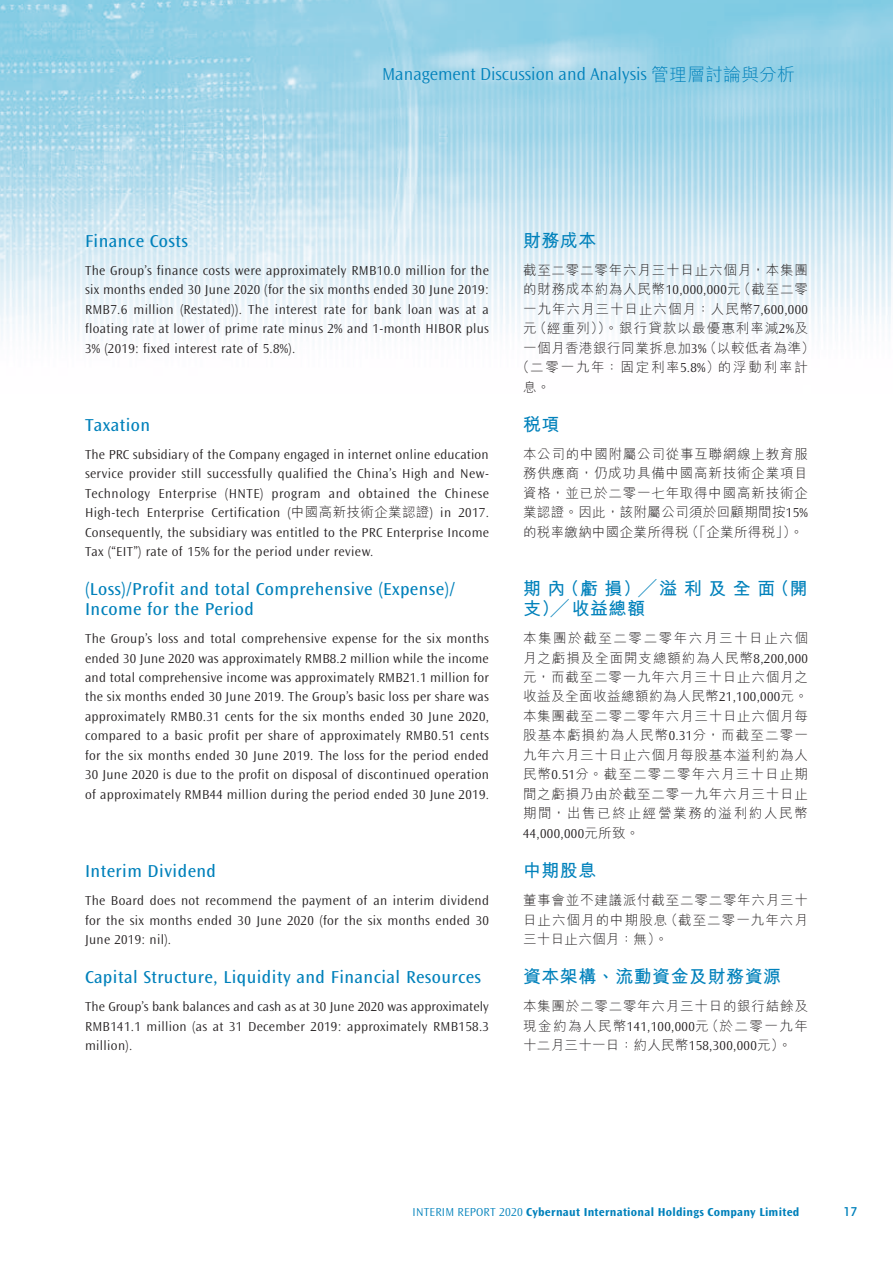
<style>
.page{position:relative;width:893px;height:1263px;background:#fff}
.page>*{position:absolute;margin:0;border:0;box-sizing:border-box;transform-origin:0 0}
.t1{font:18px/19.5px "Ocean Sans Std";letter-spacing:.025em;color:#0081bb}
.t2{font:300 18px "Ocean Sans Std";color:#0081bb}
.t3{font:700 18px "M Hei HK";letter-spacing:.025em;color:#0081bb}
.t4{font:700 18px/19.5px "M Hei HK";letter-spacing:.365em;color:#0081bb}
.t5{font:300 13.5px/19.5px "Ocean Sans Std";letter-spacing:.025em;color:#231f20;text-align:justify}
.t6{font:300 13.5px/19.5px "M Hei HK";letter-spacing:.06em;color:#231f20;text-align:justify}
.t7{font:300 13.5px "M Hei HK";letter-spacing:.08em;color:#231f20}
.t8{font:300 13.5px "M Hei HK";letter-spacing:.04em;color:#231f20}
.t9{font:300 13.5px "M Hei HK";letter-spacing:.135em;color:#231f20}
.t10{font:700 12px "Ocean Sans Std";letter-spacing:.02em;color:#0081bb}
.t11{font:500 12px "ITC Avant Garde Std";color:#0081bb}
.s1{font-family:"M Hei HK"}
.s2{font-family:"Ocean Sans Std"}
.s3{font-weight:300}
</style>
<div class="page">
<img style="left:0;top:0;width:893px;height:341px">
<h1 class="t2" style="left:382px;top:64px;width:415px">Management Discussion and Analysis <span class="s1">管理層討論與分析</span></h1>
<h1 class="t1" style="left:85px;top:231px;width:104px">Finance Costs</h1>
<p class="t5" style="left:85px;top:261px;width:405px">The Group’s finance costs were approximately RMB10.0 million for the six months ended 30 June 2020 (for the six months ended 30 June 2019:<br>RMB7.6 million (Restated)). The interest rate for bank loan was at a floating rate at lower of prime rate minus 2% and 1-month HIBOR plus 3% (2019: fixed interest rate of 5.8%).</p>
<h1 class="t1" style="left:85px;top:415px;width:67px">Taxation</h1>
<p class="t5" style="left:85px;top:445px;width:405px">The PRC subsidiary of the Company engaged in internet online education service provider still successfully qualified the China’s High and New-Technology Enterprise (HNTE) program and obtained the Chinese High-tech Enterprise Certification (<span class="s1">中國高新技術企業認證</span>) in 2017.<br>Consequently, the subsidiary was entitled to the PRC Enterprise Income Tax (“EIT”) rate of 15% for the period under review.</p>
<h1 class="t1" style="left:85px;top:580px;width:372px">(Loss)/Profit and total Comprehensive (Expense)/<br>Income for the Period</h1>
<p class="t5" style="left:85px;top:629px;width:405px">The Group’s loss and total comprehensive expense for the six months ended 30 June 2020 was approximately RMB8.2 million while the income and total comprehensive income was approximately RMB21.1 million for the six months ended 30 June 2019. The Group’s basic loss per share was approximately RMB0.31 cents for the six months ended 30 June 2020, compared to a basic profit per share of approximately RMB0.51 cents for the six months ended 30 June 2019. The loss for the period ended 30 June 2020 is due to the profit on disposal of discontinued operation of approximately RMB44 million during the period ended 30 June 2019.</p>
<h1 class="t1" style="left:85px;top:861px;width:133px">Interim Dividend</h1>
<p class="t5" style="left:85px;top:891px;width:406px">The Board does not recommend the payment of an interim dividend for the six months ended 30 June 2020 (for the six months ended 30<br>June 2019: nil).</p>
<h1 class="t1" style="left:85px;top:967px;width:397px">Capital Structure, Liquidity and Financial Resources</h1>
<p class="t5" style="left:85px;top:997px;width:405px">The Group’s bank balances and cash as at 30 June 2020 was approximately RMB141.1 million (as at 31 December 2019: approximately RMB158.3 million).</p>
<h1 class="t3" style="left:523px;top:227px;width:75px">財務成本</h1>
<p class="t6" style="left:523px;top:260px;width:286px">截至二零二零年六月三十日止六個月，本集團</p>
<p class="t6" style="left:523px;top:279px;width:286px">的財務成本約為人民幣<span class="s2">10,000,000</span>元（截至二零</p>
<p class="t6" style="left:523px;top:299px;width:286px">一九年六月三十日止六個月：人民幣<span class="s2">7,600,000</span></p>
<p class="t7" style="left:523px;top:319px;width:286px">元（經重列））。銀行貸款以最優惠利率減<span class="s2">2%</span>及</p>
<p class="t8" style="left:523px;top:338px;width:293px">一個月香港銀行同業拆息加<span class="s2">3%</span>（以較低者為準）</p>
<p class="t9" style="left:516px;top:358px;width:293px">（二零一九年：固定利率<span class="s2">5.8%</span>）的浮動利率計</p>
<p class="t6" style="left:523px;top:377px;width:29px">息。</p>
<h1 class="t3" style="left:523px;top:411px;width:38px">稅項</h1>
<p class="t6" style="left:523px;top:444px;width:286px">本公司的中國附屬公司從事互聯網線上教育服務供應商，仍成功具備中國高新技術企業項目資格，並已於二零一七年取得中國高新技術企業認證。因此，該附屬公司須於回顧期間按<span class="s2">15%</span>的稅率繳納中國企業所得稅（「企業所得稅」）。</p>
<h1 class="t4" style="left:523px;top:578px;width:286px">期內（虧損）╱溢利及全面（開支）╱ 收益總額</h1>
<p class="t6" style="left:523px;top:628px;width:286px">本集團於截至二零二零年六月三十日止六個月之虧損及全面開支總額約為人民幣<span class="s2">8,200,000</span>元，而截至二零一九年六月三十日止六個月之收益及全面收益總額約為人民幣<span class="s2">21,100,000</span>元。本集團截至二零二零年六月三十日止六個月每股基本虧損約為人民幣<span class="s2">0.31</span>分，而截至二零一九年六月三十日止六個月每股基本溢利約為人民幣<span class="s2">0.51</span>分。截至二零二零年六月三十日止期間之虧損乃由於截至二零一九年六月三十日止期間，出售已終止經營業務的溢利約人民幣</p>
<p class="t5" style="left:523px;top:824px;width:118px">44,000,000<span class="s1">元所致。</span></p>
<h1 class="t3" style="left:523px;top:857px;width:75px">中期股息</h1>
<p class="t6" style="left:523px;top:890px;width:286px">董事會並不建議派付截至二零二零年六月三十日止六個月的中期股息（截至二零一九年六月三十日止六個月：無）。</p>
<h1 class="t3" style="left:523px;top:963px;width:260px">資本架構、流動資金及財務資源</h1>
<p class="t6" style="left:523px;top:996px;width:286px">本集團於二零二零年六月三十日的銀行結餘及現金約為人民幣<span class="s2">141,100,000</span>元（於二零一九年十二月三十一日：約人民幣<span class="s2">158,300,000</span>元）。</p>
<p class="t10" style="left:412px;top:1205px;width:388px"><span class="s3">INTERIM REPORT 2020</span> Cybernaut International Holdings Company Limited</p>
<p class="t11" style="left:843px;top:1204px;width:16px">17</p>
</div>
